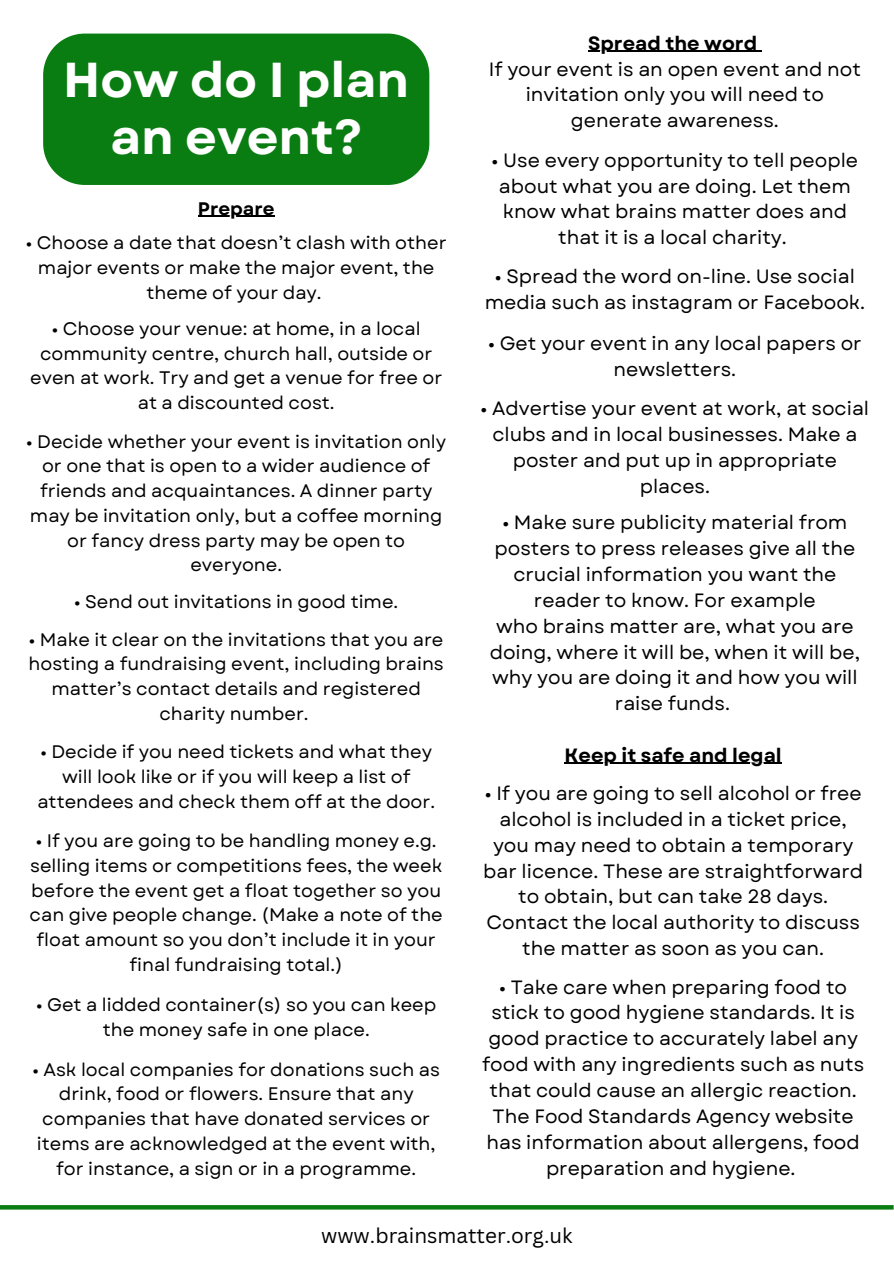
<style>
.page{position:relative;width:894px;height:1264px;background:#fff}
.page>*{position:absolute;margin:0;border:0;box-sizing:border-box;transform-origin:0 0}
.t1{font:700 48.9px/57.4px "Garet";color:#fff;text-align:center}
.t2{font:20.7px "Canva Sans";color:#000}
.t3{font:19.2px/25.8px "Garet";color:#000;text-align:center}
.t4{font:700 19.2px "Garet";color:#000}
.t5{font:18.15px/24.8px "Garet";color:#000;text-align:center}
.t6{font:700 18.15px "Garet";color:#000}
.s1{font-weight:700}
</style>
<div class="page">
<div style="left:43px;top:34px;width:386px;height:151px;background:#0a7d12"></div>
<hr style="left:198px;top:216px;width:76px;height:1px;background:#000">
<svg style="left:0;top:1205px;width:893px;height:4px;background:#0f8017"></svg>
<hr style="left:588px;top:51px;width:169px;height:1px;background:#000">
<hr style="left:564px;top:762px;width:217px;height:2px;background:#000">
<h1 class="t1" style="left:63px;top:51px;width:347px">How do I plan an event?</h1>
<h4 class="t6" style="left:198px;top:195px;width:78px">Prepare</h4>
<p class="t5" style="left:26px;top:231px;width:422px">• Choose a date that doesn’t clash with other major events or make the major event, the theme of your day.</p>
<p class="t5" style="left:30px;top:316px;width:413px">• Choose your venue: at home, in a local community centre, church hall, outside or even at work. Try and get a venue for free or at a discounted cost.</p>
<p class="t5" style="left:26px;top:429px;width:421px">• Decide whether your event is invitation only or one that is open to a wider audience of friends and acquaintances. A dinner party may be invitation only, but a coffee morning or fancy dress party may be open to everyone.</p>
<p class="t5" style="left:74px;top:590px;width:325px">• Send out invitations in good time.</p>
<p class="t5" style="left:29px;top:627px;width:416px">• Make it clear on the invitations that you are hosting a fundraising event, including brains matter’s contact details and registered charity number.</p>
<p class="t5" style="left:37px;top:739px;width:399px">• Decide if you need tickets and what they will look like or if you will keep a list of attendees and check them off at the door.</p>
<p class="t5" style="left:30px;top:828px;width:414px">• If you are going to be handling money e.g. selling items or competitions fees, the week before the event get a float together so you can give people change. (Make a note of the float amount so you don’t include it in your final fundraising total.)</p>
<p class="t5" style="left:36px;top:992px;width:402px">• Get a lidded container(s) so you can keep the money safe in one place.</p>
<p class="t5" style="left:32px;top:1056px;width:409px">• Ask local companies for donations such as drink, food or flowers. Ensure that any companies that have donated services or items are acknowledged at the event with, for instance, a sign or in a programme.</p>
<h3 class="t3" style="left:488px;top:30px;width:373px"><span class="s1">Spread the word<br></span>If your event is an open event and not invitation only you will need to generate awareness.</h3>
<h3 class="t3" style="left:491px;top:147px;width:368px">• Use every opportunity to tell people about what you are doing. Let them know what brains matter does and that it is a local charity.</h3>
<h3 class="t3" style="left:484px;top:263px;width:382px">• Spread the word on-line. Use social media such as instagram or Facebook.</h3>
<h3 class="t3" style="left:488px;top:330px;width:375px">• Get your event in any local papers or newsletters.</h3>
<h3 class="t3" style="left:480px;top:396px;width:390px">• Advertise your event at work, at social clubs and in local businesses. Make a poster and put up in appropriate places.</h3>
<h2 class="t3" style="left:489px;top:509px;width:371px">• Make sure publicity material from posters to press releases give all the crucial information you want the reader to know. For example<br>who brains matter are, what you are doing, where it will be, when it will be, why you are doing it and how you will raise funds.</h2>
<h3 class="t4" style="left:564px;top:741px;width:218px">Keep it safe and legal</h3>
<h3 class="t3" style="left:483px;top:780px;width:381px">• If you are going to sell alcohol or free alcohol is included in a ticket price, you may need to obtain a temporary bar licence. These are straightforward to obtain, but can take 28 days.<br>Contact the local authority to discuss the matter as soon as you can.</h3>
<h3 class="t3" style="left:482px;top:974px;width:383px">• Take care when preparing food to stick to good hygiene standards. It is good practice to accurately label any food with any ingredients such as nuts that could cause an allergic reaction.<br>The Food Standards Agency website has information about allergens, food preparation and hygiene.</h3>
<h3 class="t2" style="left:321px;top:1221px;width:253px">www.brainsmatter.org.uk</h3>
</div>
